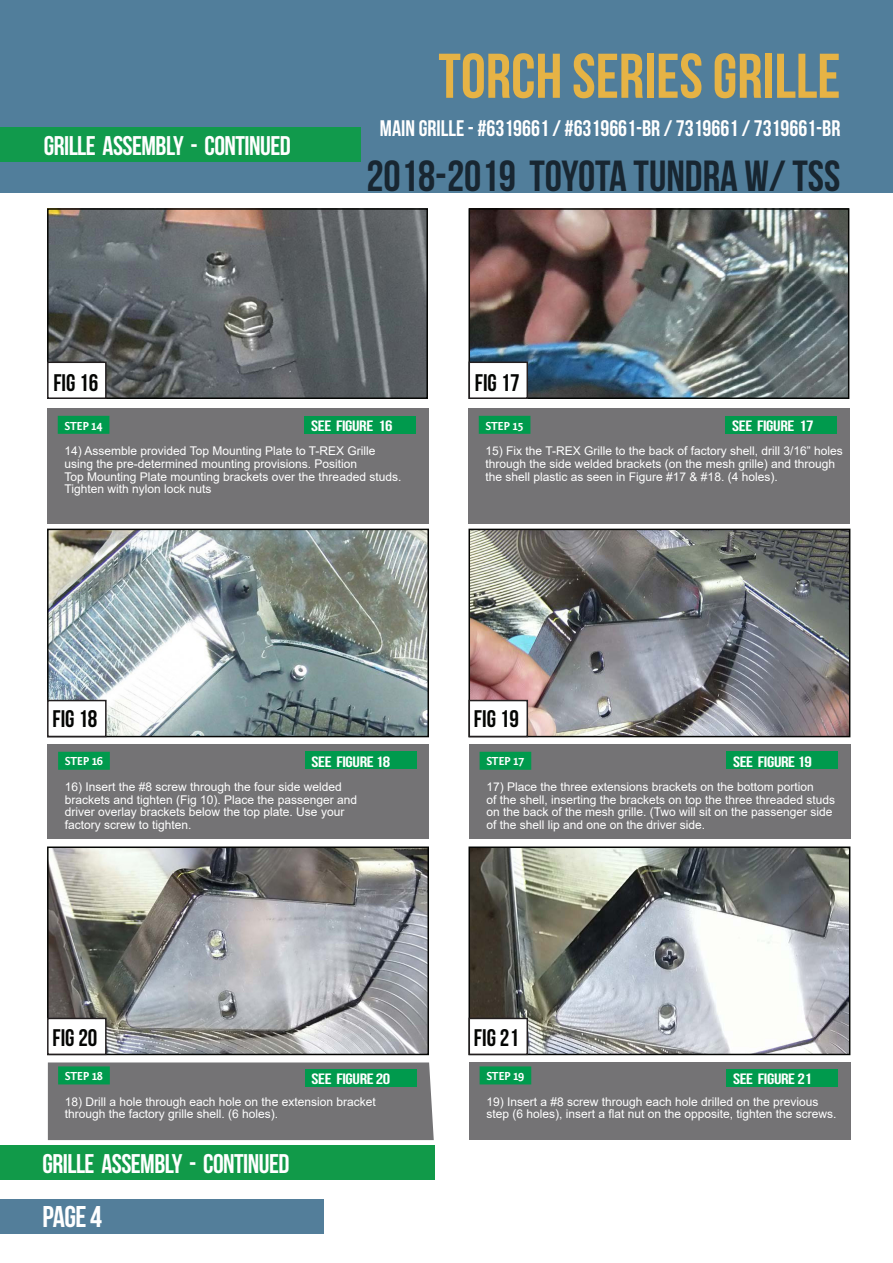
<style>
.page{position:relative;width:893px;height:1263px;background:#fff}
.page>*{position:absolute;margin:0;border:0;box-sizing:border-box;transform-origin:0 0}
.Normal_text{font:63px "Bebas Neue";color:#e6b345}
.Normal_text-2{font:43.5px "Bebas Neue";color:#182631}
.Tech_data_title{font:30px "Bebas Neue";color:#fff}
.Tech_data_title-2{font:27px "Bebas Neue";letter-spacing:-.02em;color:#fff}
.Normal_text-3{font:24px "Bebas Neue";color:#040503}
.Normal_text-4{font:22.5px "Bebas Neue";color:#fff}
.Tech_data_title-3{font:15px "Bebas Neue";letter-spacing:-.02em;color:#fff;scale:1.25 1}
.Normal_text-5{font:12px/12.8px "Arial";color:#fff}
.Subtitle_normal{font:700 12px "Fontin Sans";letter-spacing:-.02em;color:#fff}
</style>
<div class="page">
<div style="left:0;top:0;width:893px;height:193px;background:#517e9b"></div>
<div style="left:0;top:1199px;width:323px;height:34px;background:#537e9a"></div>
<div style="left:0;top:128px;width:361px;height:34px;background:#119a4c"></div>
<div style="left:0;top:1146px;width:434px;height:34px;background:#119a49"></div>
<img style="left:50px;top:211px;width:375px;height:185px">
<div style="left:47px;top:208px;width:381px;height:191px;border:2px solid #040503"></div>
<img style="left:471px;top:211px;width:375px;height:185px">
<div style="left:468px;top:208px;width:381px;height:191px;border:2px solid #040503"></div>
<div style="left:48px;top:362px;width:58px;height:36px;background:#fff"></div>
<div style="left:47px;top:361px;width:60px;height:38px;border:2px solid #231f20"></div>
<div style="left:469px;top:362px;width:58px;height:36px;background:#fff"></div>
<div style="left:468px;top:361px;width:60px;height:38px;border:2px solid #231f20"></div>
<img style="left:50px;top:532px;width:376px;height:202px">
<div style="left:47px;top:529px;width:382px;height:208px;border:2px solid #040503"></div>
<div style="left:48px;top:700px;width:58px;height:36px;background:#fff"></div>
<div style="left:47px;top:700px;width:60px;height:37px;border:2px solid #231f20"></div>
<img style="left:50px;top:849px;width:376px;height:203px">
<div style="left:47px;top:846px;width:382px;height:209px;border:2px solid #040503"></div>
<div style="left:48px;top:1018px;width:58px;height:36px;background:#fff"></div>
<div style="left:47px;top:1018px;width:60px;height:37px;border:2px solid #231f20"></div>
<img style="left:471px;top:532px;width:376px;height:202px">
<div style="left:468px;top:529px;width:382px;height:208px;border:2px solid #040503"></div>
<div style="left:469px;top:700px;width:58px;height:36px;background:#fff"></div>
<div style="left:468px;top:700px;width:60px;height:37px;border:2px solid #231f20"></div>
<img style="left:471px;top:849px;width:376px;height:203px">
<div style="left:468px;top:846px;width:382px;height:209px;border:2px solid #040503"></div>
<div style="left:469px;top:1018px;width:58px;height:36px;background:#fff"></div>
<div style="left:468px;top:1018px;width:60px;height:37px;border:2px solid #231f20"></div>
<div style="left:47px;top:408px;width:382px;height:116px;background:#747375"></div>
<div style="left:468px;top:408px;width:382px;height:116px;background:#747375"></div>
<div style="left:58px;top:416px;width:51px;height:18px;background:#009a4d"></div>
<div style="left:479px;top:416px;width:51px;height:18px;background:#009a4d"></div>
<div style="left:305px;top:416px;width:111px;height:18px;background:#009a4d"></div>
<div style="left:726px;top:416px;width:111px;height:18px;background:#009a4d"></div>
<div style="left:48px;top:745px;width:381px;height:94px;background:#747375"></div>
<div style="left:58px;top:752px;width:52px;height:18px;background:#009a4d"></div>
<div style="left:305px;top:751px;width:112px;height:18px;background:#009a4d"></div>
<div style="left:48px;top:1062px;width:386px;height:78px;background:#747375"></div>
<div style="left:58px;top:1066px;width:52px;height:18px;background:#009a4d"></div>
<div style="left:305px;top:1069px;width:112px;height:18px;background:#009a4d"></div>
<div style="left:469px;top:745px;width:381px;height:94px;background:#747375"></div>
<div style="left:480px;top:752px;width:51px;height:18px;background:#009a4d"></div>
<div style="left:726px;top:751px;width:112px;height:18px;background:#009a4d"></div>
<div style="left:469px;top:1062px;width:381px;height:78px;background:#747375"></div>
<div style="left:480px;top:1066px;width:51px;height:18px;background:#009a4d"></div>
<div style="left:726px;top:1069px;width:112px;height:18px;background:#009a4d"></div>
<p class="Tech_data_title-2" style="left:44px;top:131px;width:248px">GRILLE ASSEMBLY - CONTINUED</p>
<p class="Normal_text" style="left:438px;top:41px;width:404px">TORCH SERIES GRILLE</p>
<p class="Normal_text-4" style="left:380px;top:116px;width:462px">MAIN GRILLE - #6319661 / #6319661-BR / 7319661 / 7319661-BR</p>
<p class="Normal_text-2" style="left:366px;top:152px;width:476px">2018-2019 TOYOTA TUNDRA W/ TSS</p>
<p class="Normal_text-3" style="left:53px;top:370px;width:46px">FIG 16</p>
<p class="Normal_text-3" style="left:475px;top:370px;width:46px">FIG 17</p>
<p class="Tech_data_title-3" style="left:311px;top:417px;width:67px">SEE FIGURE 16</p>
<p class="Tech_data_title-3" style="left:732px;top:417px;width:67px">SEE FIGURE 17</p>
<p class="Subtitle_normal" style="left:65px;top:419px;width:39px">STEP 14</p>
<p class="Normal_text-5" style="left:65px;top:444px;width:338px">14) Assemble provided Top Mounting Plate to T-REX Grille using the pre-determined mounting provisions. Position<br>Top Mounting Plate mounting brackets over the threaded studs.<br>Tighten with nylon lock nuts</p>
<p class="Subtitle_normal" style="left:485px;top:419px;width:39px">STEP 15</p>
<p class="Normal_text-5" style="left:485px;top:444px;width:359px">15) Fix the T-REX Grille to the back of factory shell, drill 3/16” holes through the side welded brackets (on the mesh grille) and through the shell plastic as seen in Figure #17 &amp; #18. (4 holes).</p>
<p class="Normal_text-3" style="left:52px;top:706px;width:46px">FIG 18</p>
<p class="Normal_text-3" style="left:474px;top:706px;width:46px">FIG 19</p>
<p class="Tech_data_title-3" style="left:312px;top:753px;width:64px">SEE FIGURE 18</p>
<p class="Subtitle_normal" style="left:65px;top:755px;width:39px">STEP 16</p>
<p class="Normal_text-5" style="left:65px;top:780px;width:278px">16) Insert the #8 screw through the four side welded</p>
<p class="Normal_text-5" style="left:65px;top:793px;width:294px">brackets and tighten (Fig 10). Place the passenger and</p>
<p class="Normal_text-5" style="left:65px;top:806px;width:281px">driver overlay brackets below the top plate. Use your</p>
<p class="Normal_text-5" style="left:65px;top:818px;width:128px">factory screw to tighten.</p>
<p class="Tech_data_title-3" style="left:733px;top:753px;width:64px">SEE FIGURE 19</p>
<p class="Subtitle_normal" style="left:486px;top:755px;width:39px">STEP 17</p>
<p class="Normal_text-5" style="left:486px;top:780px;width:350px">17) Place the three extensions brackets on the bottom portion<br>of the shell, inserting the brackets on top the three threaded studs on the back of the mesh grille. (Two will sit on the passenger side of the shell lip and one on the driver side.</p>
<p class="Normal_text-3" style="left:52px;top:1025px;width:46px">FIG 20</p>
<p class="Normal_text-3" style="left:474px;top:1025px;width:46px">FIG 21</p>
<p class="Subtitle_normal" style="left:65px;top:1069px;width:39px">STEP 18</p>
<p class="Normal_text-5" style="left:65px;top:1095px;width:312px">18) Drill a hole through each hole on the extension bracket</p>
<p class="Normal_text-5" style="left:65px;top:1108px;width:215px">through the factory grille shell. (6 holes).</p>
<p class="Tech_data_title-3" style="left:312px;top:1071px;width:64px">SEE FIGURE 20</p>
<p class="Subtitle_normal" style="left:486px;top:1069px;width:39px">STEP 19</p>
<p class="Normal_text-5" style="left:486px;top:1095px;width:352px">19) Insert a #8 screw through each hole drilled on the previous step (6 holes), insert a flat nut on the opposite, tighten the screws.</p>
<p class="Tech_data_title-3" style="left:733px;top:1071px;width:64px">SEE FIGURE 21</p>
<p class="Tech_data_title-2" style="left:43px;top:1149px;width:248px">GRILLE ASSEMBLY - CONTINUED</p>
<p class="Tech_data_title" style="left:43px;top:1200px;width:61px">PAGE 4</p>
</div>
